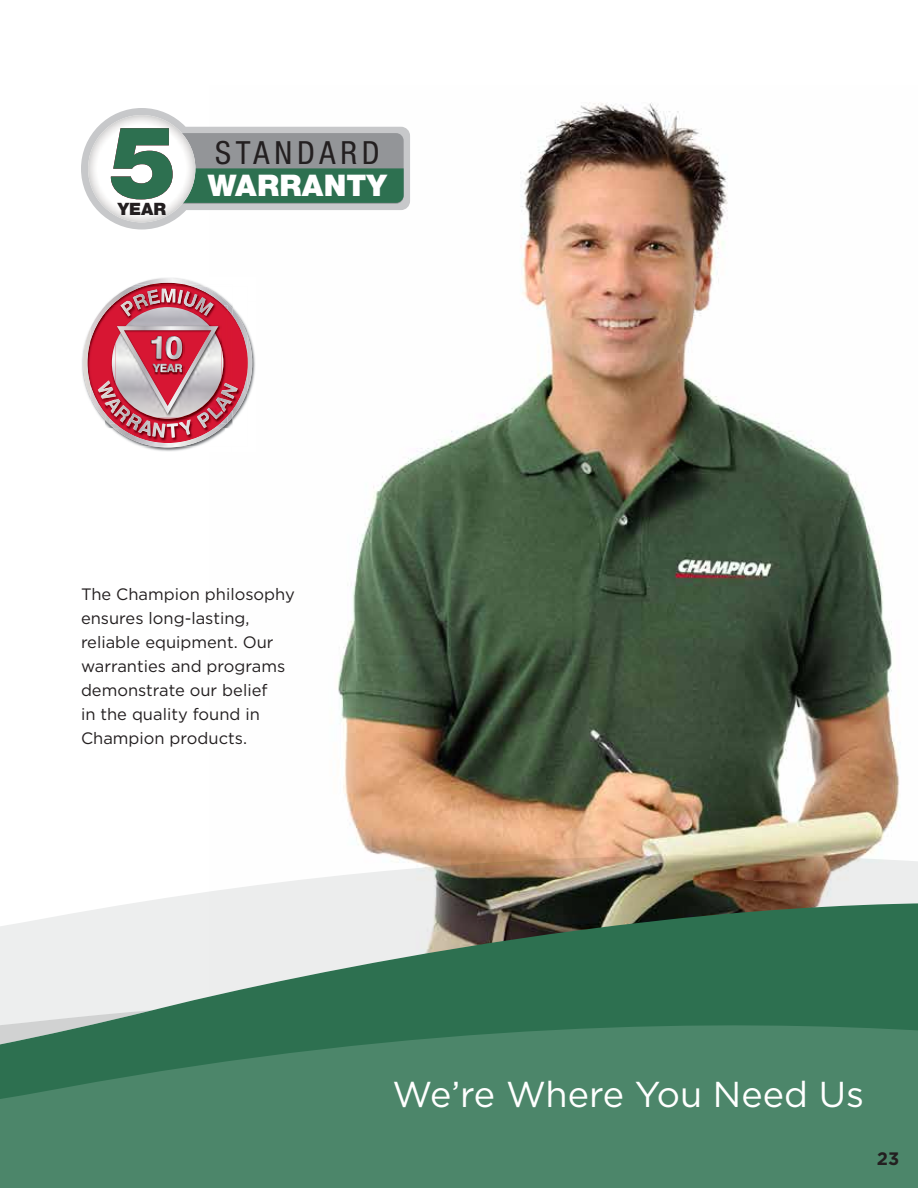
<style>
.page{position:relative;width:918px;height:1188px;background:#fff}
.page>*{position:absolute;margin:0;border:0;box-sizing:border-box;transform-origin:0 0}
.t1{font:36px "Gotham";color:#fff}
.t2{font:condensed 31.95px "Helvetica Neue";letter-spacing:.15em;color:#231f20}
.t3{font:900 29.85px "Helvetica Neue";letter-spacing:.01em;color:#fff}
.t4{font:700 18px "Gotham";color:#231f20}
.t5{font:900 17.1px "Helvetica Neue";color:#231f20}
.t6{font:16.5px/24px "Gotham";color:#231f20}
</style>
<div class="page">
<img style="left:338px;top:102px;width:561px;height:753px">
<img style="left:137px;top:855px;width:781px;height:48px">
<svg style="left:0;top:903px;width:918px;height:116px;background:#769b88"></svg>
<svg style="left:0;top:1019px;width:918px;height:169px;background:#488367"></svg>
<svg style="left:81px;top:108px;width:329px;height:122px"></svg>
<img style="left:82px;top:352px;width:1px;height:24px">
<img style="left:252px;top:342px;width:4px;height:45px">
<img style="left:143px;top:447px;width:52px;height:5px">
<svg style="left:83px;top:278px;width:169px;height:169px"></svg>
<p class="t5" style="left:118px;top:199px;width:50px">YEAR</p>
<h2 class="t2" style="left:215px;top:134px;width:166px">STANDARD</h2>
<h3 class="t3" style="left:208px;top:168px;width:180px">WARRANTY</h3>
<p class="t6" style="left:81px;top:581px;width:215px">The Champion philosophy ensures long-lasting, reliable equipment. Our warranties and programs demonstrate our belief<br>in the quality found in<br>Champion products.</p>
<h1 class="t1" style="left:393px;top:1071px;width:473px">We’re Where You Need Us</h1>
<p class="t4" style="left:877px;top:1147px;width:24px">23</p>
</div>
